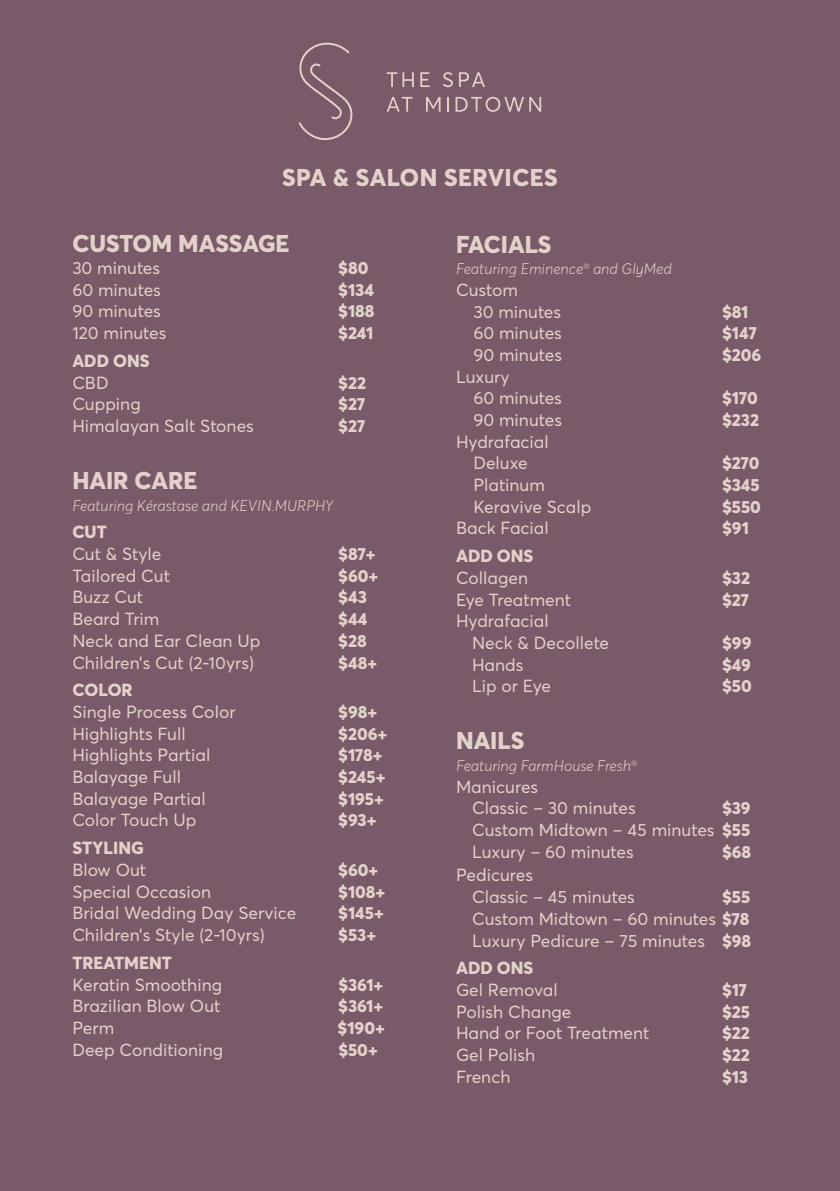
<style>
.page{position:relative;width:840px;height:1191px;background:#fff}
.page>*{position:absolute;margin:0;border:0;box-sizing:border-box;transform-origin:0 0}
.t1{font:800 24px "Averta";color:#e3d2cb}
.t2{font:800 24px "Averta";letter-spacing:.02em;color:#e3d2cb}
.B1_v2{font:17.4px "Averta";color:#e3d2cb}
.t3{font:800 17.4px "Averta";color:#e3d2cb}
.t4{font:italic 300 15.2px "Averta";color:#e3d2cb}
.s1{font-weight:800}
</style>
<div class="page">
<div style="left:0;top:0;width:839px;height:1191px;background:#795a68"></div>
<svg style="left:298px;top:43px;width:54px;height:97px"></svg>
<svg style="left:386px;top:72px;width:27px;height:15px"></svg>
<svg style="left:420px;top:72px;width:9px;height:15px"></svg>
<svg style="left:443px;top:72px;width:9px;height:15px"></svg>
<svg style="left:459px;top:72px;width:26px;height:15px"></svg>
<svg style="left:386px;top:97px;width:26px;height:15px"></svg>
<svg style="left:426px;top:97px;width:14px;height:15px"></svg>
<svg style="left:447px;top:97px;width:1px;height:15px"></svg>
<svg style="left:455px;top:97px;width:86px;height:15px"></svg>
<p class="t2" style="left:282px;top:162px;width:277px">SPA &amp; SALON SERVICES</p>
<p class="t1" style="left:72px;top:228px;width:218px">CUSTOM MASSAGE</p>
<p class="B1_v2" style="left:72px;top:257px;width:89px">30 minutes</p>
<p class="t3" style="left:338px;top:257px;width:32px">$80</p>
<p class="B1_v2" style="left:72px;top:279px;width:90px">60 minutes</p>
<p class="t3" style="left:338px;top:278px;width:37px">$134</p>
<p class="B1_v2" style="left:72px;top:300px;width:90px">90 minutes</p>
<p class="t3" style="left:338px;top:300px;width:38px">$188</p>
<p class="B1_v2" style="left:72px;top:322px;width:95px">120 minutes</p>
<p class="t3" style="left:338px;top:322px;width:36px">$241</p>
<p class="t3" style="left:72px;top:349px;width:79px">ADD ONS</p>
<p class="B1_v2" style="left:72px;top:371px;width:38px">CBD</p>
<p class="t3" style="left:338px;top:371px;width:29px">$22</p>
<p class="B1_v2" style="left:72px;top:393px;width:70px">Cupping</p>
<p class="t3" style="left:338px;top:393px;width:28px">$27</p>
<p class="B1_v2" style="left:72px;top:415px;width:183px">Himalayan Salt Stones</p>
<p class="t3" style="left:338px;top:414px;width:28px">$27</p>
<p class="t1" style="left:72px;top:465px;width:127px">HAIR CARE</p>
<p class="t4" style="left:72px;top:496px;width:262px">Featuring Kérastase and KEVIN.MURPHY</p>
<p class="t3" style="left:72px;top:521px;width:36px">CUT</p>
<p class="B1_v2" style="left:72px;top:543px;width:91px">Cut &amp; Style</p>
<p class="t3" style="left:338px;top:543px;width:39px">$87+</p>
<p class="B1_v2" style="left:72px;top:565px;width:99px">Tailored Cut</p>
<p class="t3" style="left:338px;top:564px;width:42px">$60+</p>
<p class="B1_v2" style="left:72px;top:586px;width:72px">Buzz Cut</p>
<p class="t3" style="left:338px;top:586px;width:30px">$43</p>
<p class="B1_v2" style="left:72px;top:608px;width:88px">Beard Trim</p>
<p class="t3" style="left:338px;top:608px;width:31px">$44</p>
<p class="B1_v2" style="left:72px;top:630px;width:189px">Neck and Ear Clean Up</p>
<p class="t3" style="left:338px;top:629px;width:30px">$28</p>
<p class="B1_v2" style="left:72px;top:651px;width:183px">Children’s Cut (2-10yrs)</p>
<p class="t3" style="left:338px;top:651px;width:40px">$48+</p>
<p class="t3" style="left:72px;top:679px;width:62px">COLOR</p>
<p class="B1_v2" style="left:72px;top:701px;width:165px">Single Process Color</p>
<p class="t3" style="left:338px;top:700px;width:40px">$98+</p>
<p class="B1_v2" style="left:72px;top:722px;width:115px">Highlights Full</p>
<p class="t3" style="left:338px;top:722px;width:51px">$206+</p>
<p class="B1_v2" style="left:72px;top:744px;width:139px">Highlights Partial</p>
<p class="t3" style="left:338px;top:744px;width:46px">$178+</p>
<p class="B1_v2" style="left:72px;top:766px;width:110px">Balayage Full</p>
<p class="t3" style="left:338px;top:765px;width:49px">$245+</p>
<p class="B1_v2" style="left:72px;top:787px;width:135px">Balayage Partial</p>
<p class="t3" style="left:338px;top:787px;width:47px">$195+</p>
<p class="B1_v2" style="left:72px;top:809px;width:125px">Color Touch Up</p>
<p class="t3" style="left:338px;top:809px;width:40px">$93+</p>
<p class="t3" style="left:72px;top:837px;width:73px">STYLING</p>
<p class="B1_v2" style="left:72px;top:859px;width:75px">Blow Out</p>
<p class="t3" style="left:338px;top:858px;width:42px">$60+</p>
<p class="B1_v2" style="left:72px;top:880px;width:140px">Special Occasion</p>
<p class="t3" style="left:338px;top:880px;width:49px">$108+</p>
<p class="B1_v2" style="left:72px;top:902px;width:225px">Bridal Wedding Day Service</p>
<p class="t3" style="left:338px;top:902px;width:47px">$145+</p>
<p class="B1_v2" style="left:72px;top:924px;width:194px">Children’s Style (2-10yrs)</p>
<p class="t3" style="left:338px;top:923px;width:39px">$53+</p>
<p class="t3" style="left:72px;top:951px;width:101px">TREATMENT</p>
<p class="B1_v2" style="left:72px;top:973px;width:151px">Keratin Smoothing</p>
<p class="t3" style="left:338px;top:973px;width:46px">$361+</p>
<p class="B1_v2" style="left:72px;top:995px;width:149px">Brazilian Blow Out</p>
<p class="t3" style="left:338px;top:995px;width:46px">$361+</p>
<p class="B1_v2" style="left:72px;top:1016px;width:43px">Perm</p>
<p class="t3" style="left:337px;top:1016px;width:49px">$190+</p>
<p class="B1_v2" style="left:72px;top:1038px;width:152px">Deep Conditioning</p>
<p class="t3" style="left:338px;top:1038px;width:41px">$50+</p>
<p class="t1" style="left:456px;top:229px;width:97px">FACIALS</p>
<p class="t4" style="left:456px;top:259px;width:217px">Featuring Eminence<sup>®</sup> and GlyMed</p>
<p class="B1_v2" style="left:456px;top:279px;width:63px">Custom</p>
<p class="B1_v2" style="left:473px;top:300px;width:89px">30 minutes</p>
<p class="t3" style="left:721px;top:300px;width:28px">$81</p>
<p class="B1_v2" style="left:473px;top:322px;width:90px">60 minutes</p>
<p class="t3" style="left:721px;top:322px;width:36px">$147</p>
<p class="B1_v2" style="left:473px;top:344px;width:90px">90 minutes</p>
<p class="t3" style="left:721px;top:344px;width:41px">$206</p>
<p class="B1_v2" style="left:456px;top:365px;width:55px">Luxury</p>
<p class="B1_v2" style="left:473px;top:387px;width:90px">60 minutes</p>
<p class="t3" style="left:721px;top:387px;width:37px">$170</p>
<p class="B1_v2" style="left:473px;top:409px;width:90px">90 minutes</p>
<p class="t3" style="left:721px;top:409px;width:38px">$232</p>
<p class="B1_v2" style="left:456px;top:430px;width:94px">Hydrafacial</p>
<p class="B1_v2" style="left:473px;top:452px;width:56px">Deluxe</p>
<p class="t3" style="left:721px;top:452px;width:39px">$270</p>
<p class="B1_v2" style="left:473px;top:474px;width:73px">Platinum</p>
<p class="t3" style="left:721px;top:474px;width:39px">$345</p>
<p class="B1_v2" style="left:473px;top:495px;width:119px">Keravive Scalp</p>
<p class="t3" style="left:721px;top:495px;width:40px">$550</p>
<p class="B1_v2" style="left:456px;top:517px;width:94px">Back Facial</p>
<p class="t3" style="left:721px;top:517px;width:28px">$91</p>
<p class="t3" style="left:456px;top:545px;width:79px">ADD ONS</p>
<p class="B1_v2" style="left:456px;top:567px;width:74px">Collagen</p>
<p class="t3" style="left:721px;top:566px;width:29px">$32</p>
<p class="B1_v2" style="left:456px;top:588px;width:117px">Eye Treatment</p>
<p class="t3" style="left:721px;top:588px;width:28px">$27</p>
<p class="B1_v2" style="left:456px;top:610px;width:94px">Hydrafacial</p>
<p class="B1_v2" style="left:472px;top:632px;width:139px">Neck &amp; Decollete</p>
<p class="t3" style="left:721px;top:631px;width:31px">$99</p>
<p class="B1_v2" style="left:472px;top:653px;width:53px">Hands</p>
<p class="t3" style="left:721px;top:653px;width:30px">$49</p>
<p class="B1_v2" style="left:472px;top:675px;width:80px">Lip or Eye</p>
<p class="t3" style="left:721px;top:675px;width:31px">$50</p>
<p class="t1" style="left:456px;top:725px;width:70px">NAILS</p>
<p class="t4" style="left:456px;top:756px;width:183px">Featuring FarmHouse Fresh<sup>®</sup></p>
<p class="B1_v2" style="left:456px;top:775px;width:84px">Manicures</p>
<p class="B1_v2" style="left:472px;top:797px;width:165px">Classic – 30 minutes</p>
<p class="t3" style="left:721px;top:797px;width:30px">$39</p>
<p class="B1_v2" style="left:472px;top:819px;width:279px">Custom Midtown – 45 minutes <span class="s1">$55</span></p>
<p class="B1_v2" style="left:472px;top:840px;width:163px">Luxury – 60 minutes</p>
<p class="t3" style="left:721px;top:840px;width:31px">$68</p>
<p class="B1_v2" style="left:456px;top:864px;width:79px">Pedicures</p>
<p class="B1_v2" style="left:472px;top:886px;width:164px">Classic – 45 minutes</p>
<p class="t3" style="left:721px;top:886px;width:30px">$55</p>
<p class="B1_v2" style="left:472px;top:907px;width:279px">Custom Midtown – 60 minutes <span class="s1">$78</span></p>
<p class="B1_v2" style="left:472px;top:929px;width:280px">Luxury Pedicure – 75 minutes <span class="s1">$98</span></p>
<p class="t3" style="left:456px;top:957px;width:79px">ADD ONS</p>
<p class="B1_v2" style="left:456px;top:979px;width:103px">Gel Removal</p>
<p class="t3" style="left:721px;top:978px;width:27px">$17</p>
<p class="B1_v2" style="left:456px;top:1000px;width:117px">Polish Change</p>
<p class="t3" style="left:721px;top:1000px;width:29px">$25</p>
<p class="B1_v2" style="left:456px;top:1022px;width:195px">Hand or Foot Treatment</p>
<p class="t3" style="left:721px;top:1022px;width:29px">$22</p>
<p class="B1_v2" style="left:456px;top:1044px;width:81px">Gel Polish</p>
<p class="t3" style="left:721px;top:1043px;width:29px">$22</p>
<p class="B1_v2" style="left:456px;top:1065px;width:56px">French</p>
<p class="t3" style="left:721px;top:1065px;width:28px">$13</p>
</div>
